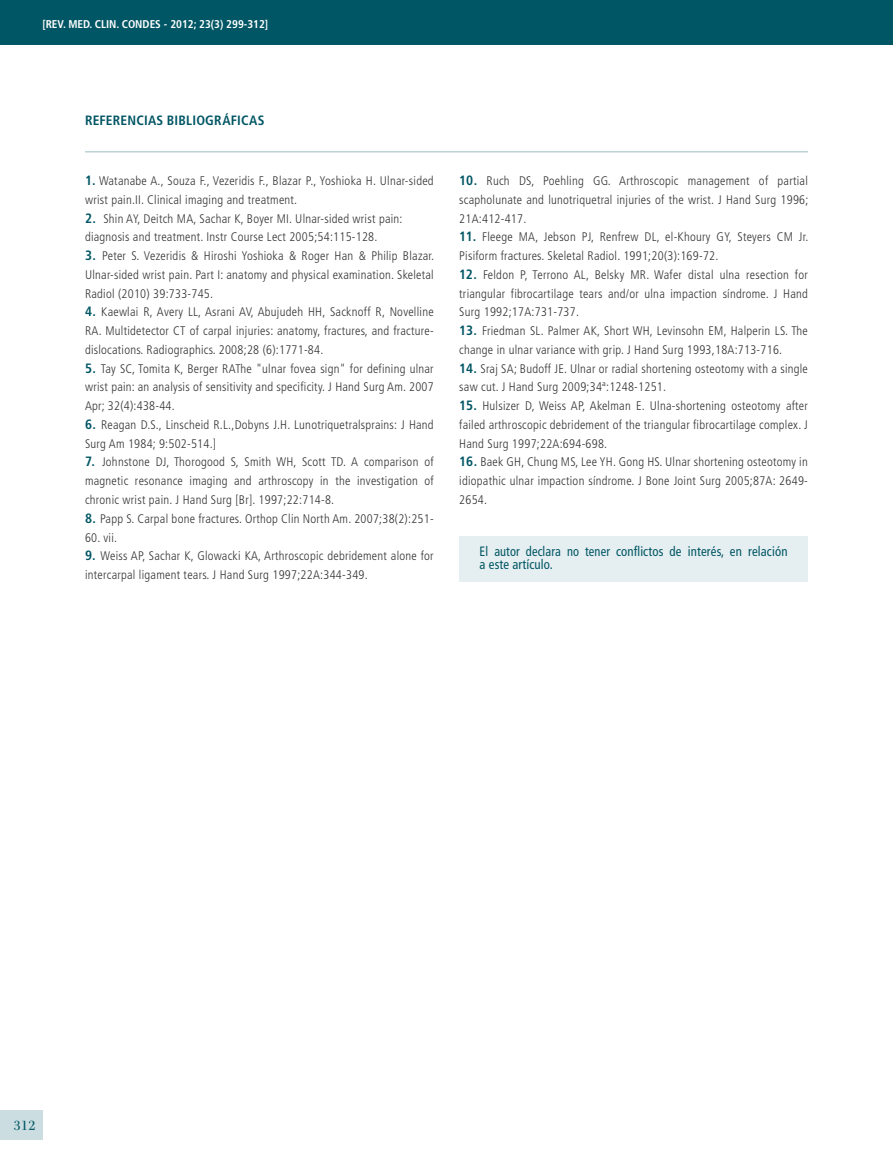
<style>
.page{position:relative;width:893px;height:1170px;background:#fff}
.page>*{position:absolute;margin:0;border:0;box-sizing:border-box;transform-origin:0 0}
.t1{font:19.5px "Filosofia Grand Caps";color:#005664;scale:1.1 1}
.t2{font:condensed 13.5px/13.5px "Frutiger";letter-spacing:.01em;color:#005664;scale:.92 1}
.t3{font:700 condensed 13.5px "Frutiger";letter-spacing:.015em;color:#005664}
.t4{font:300 condensed 12.45px/18.8px "Frutiger";letter-spacing:.02em;color:#363535;text-align:justify}
.t5{font:700 condensed 11.25px "Frutiger";color:#fff}
.s1{font-weight:700;font-size:13.5px;color:#005664}
</style>
<div class="page">
<div style="left:0;top:1110px;width:43px;height:30px;background:#cbdde0"></div>
<div style="left:0;top:0;width:893px;height:44px;background:#005664"></div>
<div style="left:459px;top:536px;width:349px;height:45px;background:#e5eef0"></div>
<hr style="left:85px;top:151px;width:723px;height:1px;background:#bcd2d6">
<p class="t5" style="left:42px;top:17px;width:227px">[REV. MED. CLIN. CONDES - 2012; 23(3) 299-312]</p>
<p class="t3" style="left:85px;top:112px;width:181px">REFERENCIAS BIBLIOGRáFICAS</p>
<p class="t4" style="left:85px;top:171px;width:350px"><span class="s1">1.</span> Watanabe A., Souza F., Vezeridis F., Blazar P., Yoshioka H. Ulnar-sided wrist pain.II. Clinical imaging and treatment.</p>
<p class="t4" style="left:85px;top:209px;width:319px"><span class="s1">2.</span> Shin AY, Deitch MA, Sachar K, Boyer MI. Ulnar-sided wrist pain: diagnosis and treatment. Instr Course Lect 2005;54:115-128.</p>
<p class="t4" style="left:85px;top:246px;width:351px"><span class="s1">3.</span> Peter S. Vezeridis &amp; Hiroshi Yoshioka &amp; Roger Han &amp; Philip Blazar.<br>Ulnar-sided wrist pain. Part I: anatomy and physical examination. Skeletal Radiol (2010) 39:733-745.</p>
<p class="t4" style="left:85px;top:303px;width:350px"><span class="s1">4.</span> Kaewlai R, Avery LL, Asrani AV, Abujudeh HH, Sacknoff R, Novelline RA. Multidetector CT of carpal injuries: anatomy, fractures, and fracture&shy;dislocations. Radiographics. 2008;28 (6):1771-84.</p>
<p class="t4" style="left:85px;top:359px;width:350px"><span class="s1">5.</span> Tay SC, Tomita K, Berger RAThe "ulnar fovea sign" for defining ulnar wrist pain: an analysis of sensitivity and specificity. J Hand Surg Am. 2007<br>Apr; 32(4):438-44.</p>
<p class="t4" style="left:85px;top:415px;width:350px"><span class="s1">6.</span> Reagan D.S., Linscheid R.L.,Dobyns J.H. Lunotriquetralsprains: J Hand<br>Surg Am 1984; 9:502-514.]</p>
<p class="t4" style="left:85px;top:453px;width:350px"><span class="s1">7.</span> Johnstone DJ, Thorogood S, Smith WH, Scott TD. A comparison of magnetic resonance imaging and arthroscopy in the investigation of chronic wrist pain. J Hand Surg [Br]. 1997;22:714-8.</p>
<p class="t4" style="left:85px;top:509px;width:350px"><span class="s1">8.</span> Papp S. Carpal bone fractures. Orthop Clin North Am. 2007;38(2):251-</p>
<p class="t4" style="left:85px;top:528px;width:34px">60. vii.</p>
<p class="t4" style="left:85px;top:546px;width:350px"><span class="s1">9.</span> Weiss AP, Sachar K, Glowacki KA, Arthroscopic debridement alone for intercarpal ligament tears. J Hand Surg 1997;22A:344-349.</p>
<p class="t4" style="left:459px;top:171px;width:351px"><span class="s1">10.</span> Ruch DS, Poehling GG. Arthroscopic management of partial scapholunate and lunotriquetral injuries of the wrist. J Hand Surg 1996; 21A:412-417.</p>
<p class="t4" style="left:459px;top:228px;width:351px"><span class="s1">11.</span> Fleege MA, Jebson PJ, Renfrew DL, el-Khoury GY, Steyers CM Jr.<br>Pisiform fractures. Skeletal Radiol. 1991;20(3):169-72.</p>
<p class="t4" style="left:459px;top:265px;width:350px"><span class="s1">12.</span> Feldon P, Terrono AL, Belsky MR. Wafer distal ulna resection for triangular fibrocartilage tears and/or ulna impaction síndrome. J Hand Surg 1992;17A:731-737.</p>
<p class="t4" style="left:459px;top:321px;width:350px"><span class="s1">13.</span> Friedman SL. Palmer AK, Short WH, Levinsohn EM, Halperin LS. The change in ulnar variance with grip. J Hand Surg 1993,18A:713-716.</p>
<p class="t4" style="left:459px;top:359px;width:350px"><span class="s1">14.</span> Sraj SA; Budoff JE. Ulnar or radial shortening osteotomy with a single saw cut. J Hand Surg 2009;34ª:1248-1251.</p>
<p class="t4" style="left:459px;top:396px;width:350px"><span class="s1">15.</span> Hulsizer D, Weiss AP, Akelman E. Ulna-shortening osteotomy after failed arthroscopic debridement of the triangular fibrocartilage complex. J Hand Surg 1997;22A:694-698.</p>
<p class="t4" style="left:459px;top:453px;width:350px"><span class="s1">16.</span> Baek GH, Chung MS, Lee YH. Gong HS. Ulnar shortening osteotomy in idiopathic ulnar impaction síndrome. J Bone Joint Surg 2005;87A: 2649- 2654.</p>
<p class="t2" style="left:480px;top:544px;width:336px">El autor declara no tener conflictos de interés, en relación a este artículo.</p>
<h1 class="t1" style="left:14px;top:1113px;width:22px">312</h1>
</div>
